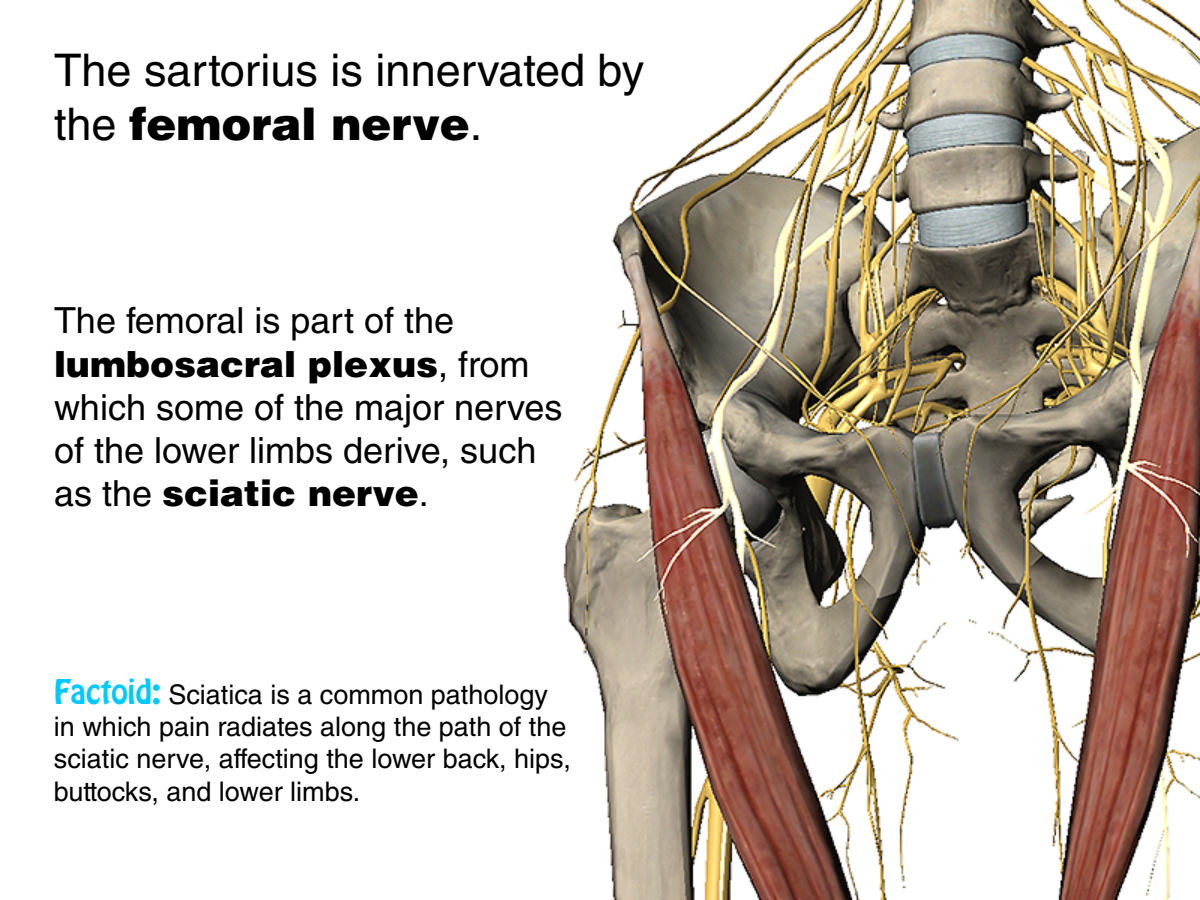
<style>
.page{position:relative;width:1200px;height:900px;background:#fff}
.page>*{position:absolute;margin:0;border:0;box-sizing:border-box;transform-origin:0 0}
.t1{font:45px/54px "Helvetica LT Std";color:#000}
.t2{font:36px/43.2px "Helvetica LT Std";color:#000}
.t3{font:27px/32.4px "Helvetica LT Std";color:#000}
.s1{font-weight:900}
.s2{font-family:"Hobo Std";font-size:30px;color:#00c9ff}
</style>
<div class="page">
<img style="left:563px;top:0;width:637px;height:900px">
<h1 class="t1" style="left:54px;top:43px;width:592px">The sartorius is innervated by the <span class="s1">femoral nerve</span>.</h1>
<h2 class="t2" style="left:54px;top:299px;width:510px">The femoral is part of the <span class="s1">lumbosacral plexus</span>, from which some of the major nerves of the lower limbs derive, such as the <span class="s1">sciatic nerve</span>.</h2>
<p class="t3" style="left:54px;top:678px;width:518px"><span class="s2">Factoid:</span> Sciatica is a common pathology in which pain radiates along the path of the sciatic nerve, affecting the lower back, hips, buttocks, and lower limbs.</p>
</div>
